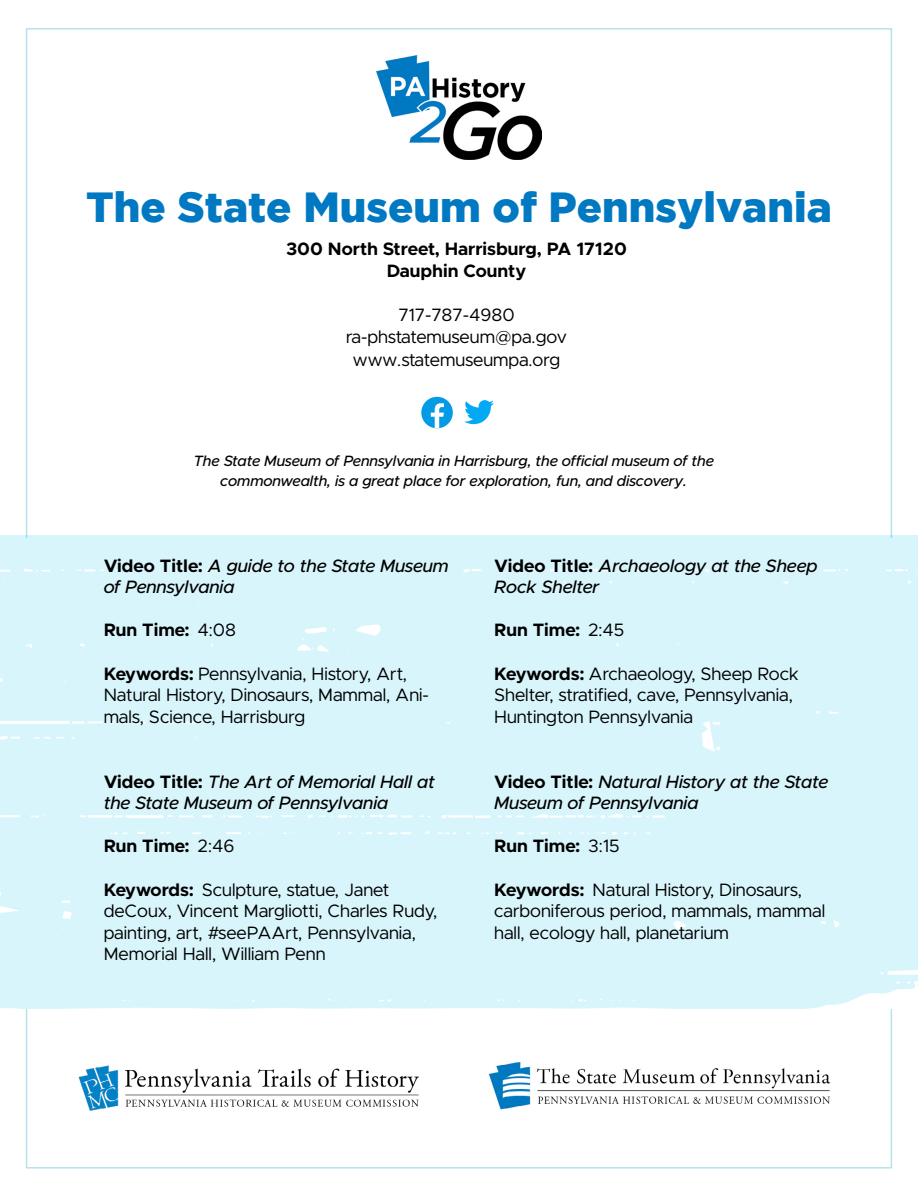
<style>
.page{position:relative;width:918px;height:1188px;background:#fff}
.page>*{position:absolute;margin:0;border:0;box-sizing:border-box;transform-origin:0 0}
.t1{font:900 42px "Gotham";color:#0079c2}
.t2{font:18px/21.6px "Metropolis";color:#000}
.t3{font:italic 500 18px/21.6px "Metropolis";color:#000}
.t4{font:700 18px "Metropolis";color:#000}
.t5{font:italic 500 15px/19.5px "Metropolis";color:#000;text-align:center}
.s1{font-weight:700;font-style:normal}
.s2{font-weight:400}
.s3{font-weight:700}
</style>
<div class="page">
<div style="left:0;top:536px;width:918px;height:473px;background:#d9f5fc"></div>
<img style="left:376px;top:56px;width:166px;height:103px">
<div style="left:421px;top:397px;width:32px;height:31px;background:#039be5;border-radius:50%"></div>
<svg style="left:431px;top:403px;width:13px;height:25px"></svg>
<svg style="left:464px;top:400px;width:30px;height:24px"></svg>
<img style="left:78px;top:1065px;width:341px;height:46px">
<img style="left:489px;top:1062px;width:342px;height:48px">
<p class="t1" style="left:86px;top:183px;width:747px">The State Museum of Pennsylvania</p>
<p class="t4" style="left:286px;top:238px;width:342px">300 North Street, Harrisburg, PA 17120</p>
<p class="t4" style="left:387px;top:259px;width:141px">Dauphin County</p>
<p class="t2" style="left:398px;top:304px;width:118px">717-787-4980</p>
<p class="t2" style="left:346px;top:326px;width:222px">ra-phstatemuseum@pa.gov</p>
<p class="t2" style="left:353px;top:349px;width:209px">www.statemuseumpa.org</p>
<p class="t5" style="left:193px;top:451px;width:522px">The State Museum of Pennsylvania in Harrisburg, the official museum of the commonwealth, is a great place for exploration, fun, and discovery.</p>
<p class="t3" style="left:104px;top:555px;width:346px"><span class="s1">Video Title:</span> A guide to the State Museum of Pennsylvania</p>
<p class="t4" style="left:104px;top:619px;width:134px">Run Time: <span class="s2">4:08</span></p>
<p class="t2" style="left:104px;top:663px;width:327px"><span class="s3">Keywords:</span> Pennsylvania, History, Art,<br>Natural History, Dinosaurs, Mammal, Ani&shy;mals, Science, Harrisburg</p>
<p class="t3" style="left:104px;top:771px;width:333px"><span class="s1">Video Title:</span> The Art of Memorial Hall at the State Museum of Pennsylvania</p>
<p class="t4" style="left:104px;top:835px;width:132px">Run Time: <span class="s2">2:46</span></p>
<p class="t2" style="left:104px;top:879px;width:335px"><span class="s3">Keywords:</span> Sculpture, statue, Janet deCoux, Vincent Margliotti, Charles Rudy, painting, art, #seePAArt, Pennsylvania, Memorial Hall, William Penn</p>
<p class="t3" style="left:494px;top:555px;width:325px"><span class="s1">Video Title:</span> Archaeology at the Sheep<br>Rock Shelter</p>
<p class="t4" style="left:494px;top:619px;width:132px">Run Time: <span class="s2">2:45</span></p>
<p class="t2" style="left:494px;top:663px;width:306px"><span class="s3">Keywords:</span> Archaeology, Sheep Rock<br>Shelter, stratified, cave, Pennsylvania,<br>Huntington Pennsylvania</p>
<p class="t3" style="left:494px;top:771px;width:335px"><span class="s1">Video Title:</span> Natural History at the State<br>Museum of Pennsylvania</p>
<p class="t4" style="left:494px;top:835px;width:127px">Run Time: <span class="s2">3:15</span></p>
<p class="t2" style="left:494px;top:879px;width:333px"><span class="s3">Keywords:</span> Natural History, Dinosaurs, carboniferous period, mammals, mammal hall, ecology hall, planetarium</p>
</div>
